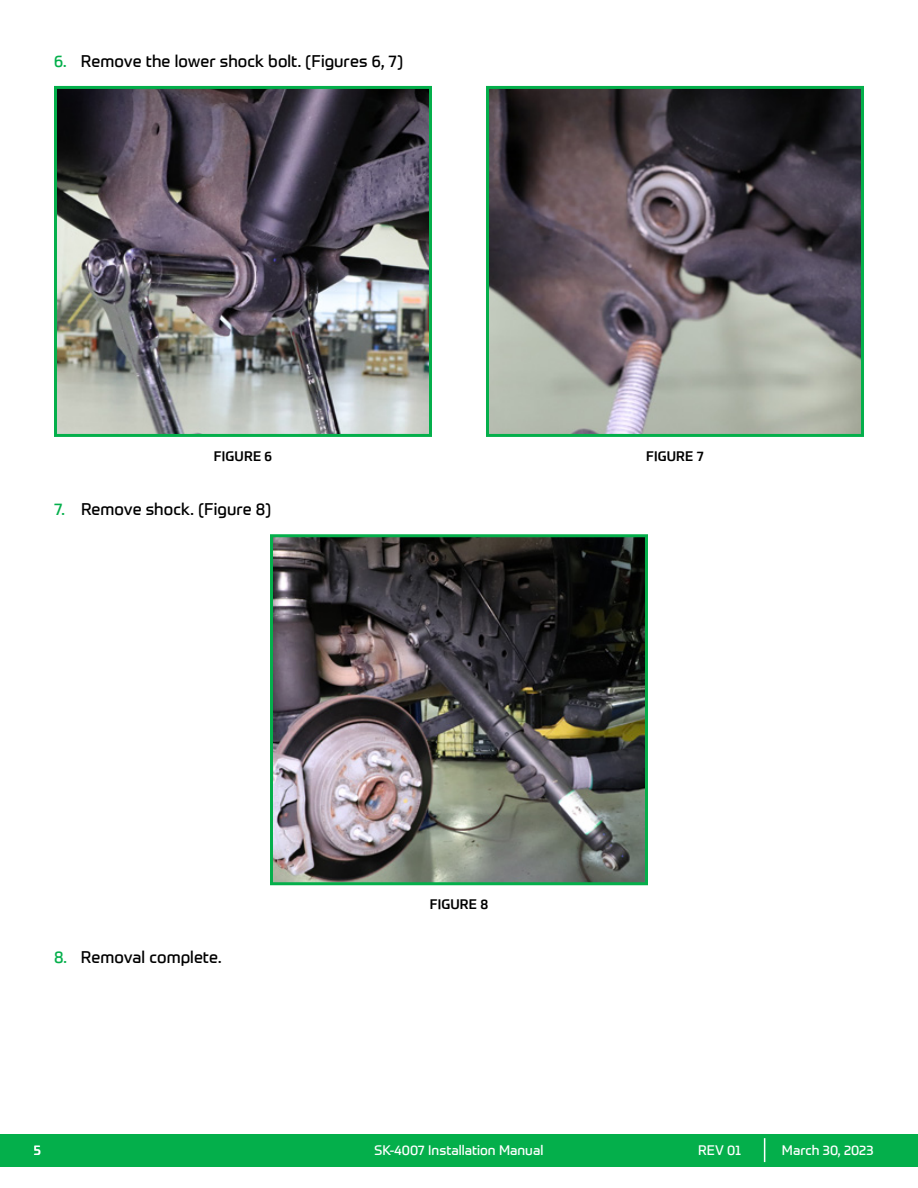
<style>
.page{position:relative;width:918px;height:1188px;background:#fff}
.page>*{position:absolute;margin:0;border:0;box-sizing:border-box;transform-origin:0 0}
.t1{font:16.5px "Prometo";color:#000}
.t2{font:13.5px "Prometo";color:#fff}
.t3{font:500 13.5px "Prometo";letter-spacing:.01em;color:#000}
.s1{color:#04af4b}
</style>
<div class="page">
<div style="left:0;top:1134px;width:918px;height:32px;background:#04af4b"></div>
<svg style="left:764px;top:1138px;width:1px;height:24px"></svg>
<img style="left:58px;top:90px;width:370px;height:343px">
<div style="left:54px;top:86px;width:378px;height:351px;border:3px solid #04af4b"></div>
<img style="left:490px;top:90px;width:370px;height:343px">
<div style="left:486px;top:86px;width:378px;height:351px;border:3px solid #04af4b"></div>
<img style="left:274px;top:538px;width:370px;height:343px">
<div style="left:270px;top:534px;width:378px;height:351px;border:3px solid #04af4b"></div>
<p class="t1" style="left:54px;top:51px;width:351px"><span class="s1">6.</span> Remove the lower shock bolt. (Figures 6, 7)</p>
<p class="t3" style="left:214px;top:448px;width:60px">FIGURE 6</p>
<p class="t3" style="left:646px;top:448px;width:59px">FIGURE 7</p>
<p class="t1" style="left:54px;top:499px;width:219px"><span class="s1">7.</span> Remove shock. (Figure 8)</p>
<p class="t1" style="left:54px;top:947px;width:169px"><span class="s1">8.</span> Removal complete.</p>
<p class="t3" style="left:430px;top:896px;width:60px">FIGURE 8</p>
<p class="t2" style="left:34px;top:1142px;width:9px">5</p>
<p class="t2" style="left:375px;top:1142px;width:170px">SK-4007 Installation Manual</p>
<p class="t2" style="left:698px;top:1142px;width:45px">REV 01</p>
<p class="t2" style="left:782px;top:1142px;width:93px">March 30, 2023</p>
</div>
